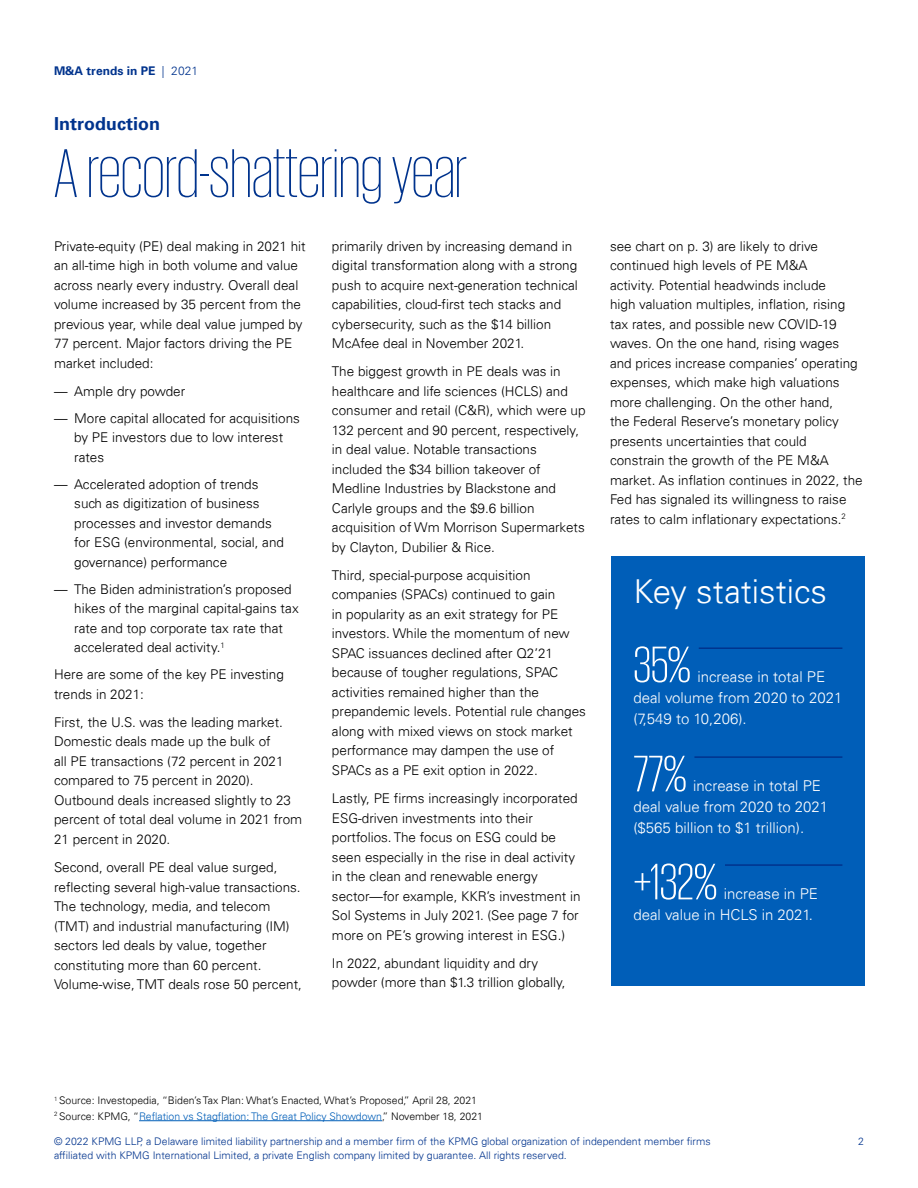
<style>
.page{position:relative;width:918px;height:1188px;background:#fff}
.page>*{position:absolute;margin:0;border:0;box-sizing:border-box;transform-origin:0 0}
.t1{font:200 70.5px "KPMG";color:#00338d}
.t2{font:300 52.5px "KPMG";letter-spacing:-.005em;color:#fff}
.t3{font:300 33px "Univers 45";color:#fff}
.t4{font:700 18px "Univers";color:#00338d}
.t5{font:300 15px/21px "Univers 45";color:#fff}
.t6{font:300 13.5px/19.5px "Univers 45";color:#000}
.t7{font:700 12px "Univers";color:#00338d}
.t8{font:300 10.5px "Univers 45";color:#00338d}
.t9{font:300 10.5px/15.6px "Univers 45";color:#000}
.s1{font-family:"Univers 45";font-weight:300}
.s2{color:#005eb8}
</style>
<div class="page">
<div style="left:611px;top:556px;width:254px;height:430px;background:#005eb8"></div>
<hr style="left:699px;top:647px;width:143px;height:2px;background:#00338d">
<hr style="left:694px;top:756px;width:148px;height:2px;background:#00338d">
<hr style="left:725px;top:864px;width:117px;height:2px;background:#00338d">
<hr style="left:139px;top:1120px;width:243px;height:1px;background:#005eb8">
<p class="t7" style="left:54px;top:64px;width:146px">M&amp;A trends in PE <span class="s1">| 2021</span></p>
<h3 class="t4" style="left:54px;top:113px;width:108px">Introduction</h3>
<h1 class="t1" style="left:54px;top:140px;width:415px">A record-shattering year</h1>
<p class="t6" style="left:54px;top:236px;width:253px">Private-equity (PE) deal making in 2021 hit an all-time high in both volume and value across nearly every industry. Overall deal volume increased by 35 percent from the previous year, while deal value jumped by 77 percent. Major factors driving the PE market included:</p>
<p class="t6" style="left:54px;top:381px;width:133px">— Ample dry powder</p>
<p class="t6" style="left:74px;top:408px;width:227px;text-indent:-20px">— More capital allocated for acquisitions by PE investors due to low interest rates</p>
<p class="t6" style="left:74px;top:474px;width:211px;text-indent:-20px">— Accelerated adoption of trends such as digitization of business processes and investor demands for ESG (environmental, social, and governance) performance</p>
<p class="t6" style="left:74px;top:579px;width:226px;text-indent:-20px">— The Biden administration’s proposed hikes of the marginal capital-gains tax rate and top corporate tax rate that accelerated deal activity.<sup>1</sup></p>
<p class="t6" style="left:54px;top:665px;width:231px">Here are some of the key PE investing trends in 2021:</p>
<p class="t6" style="left:54px;top:712px;width:250px">First, the U.S. was the leading market.<br>Domestic deals made up the bulk of<br>all PE transactions (72 percent in 2021 compared to 75 percent in 2020).<br>Outbound deals increased slightly to 23 percent of total deal volume in 2021 from 21 percent in 2020.</p>
<p class="t6" style="left:54px;top:858px;width:249px">Second, overall PE deal value surged, reflecting several high-value transactions.<br>The technology, media, and telecom (TMT) and industrial manufacturing (IM) sectors led deals by value, together constituting more than 60 percent.<br>Volume-wise, TMT deals rose 50 percent,</p>
<p class="t6" style="left:332px;top:236px;width:247px">primarily driven by increasing demand in digital transformation along with a strong push to acquire next-generation technical capabilities, cloud-first tech stacks and cybersecurity, such as the $14 billion McAfee deal in November 2021.</p>
<p class="t6" style="left:332px;top:362px;width:255px">The biggest growth in PE deals was in healthcare and life sciences (HCLS) and consumer and retail (C&amp;R), which were up 132 percent and 90 percent, respectively, in deal value. Notable transactions included the $34 billion takeover of Medline Industries by Blackstone and Carlyle groups and the $9.6 billion acquisition of Wm Morrison Supermarkets by Clayton, Dubilier &amp; Rice.</p>
<p class="t6" style="left:332px;top:565px;width:256px">Third, special-purpose acquisition companies (SPACs) continued to gain<br>in popularity as an exit strategy for PE investors. While the momentum of new SPAC issuances declined after Q2’21 because of tougher regulations, SPAC activities remained higher than the prepandemic levels. Potential rule changes along with mixed views on stock market performance may dampen the use of SPACs as a PE exit option in 2022.</p>
<p class="t6" style="left:332px;top:789px;width:250px">Lastly, PE firms increasingly incorporated ESG-driven investments into their portfolios. The focus on ESG could be seen especially in the rise in deal activity in the clean and renewable energy sector—for example, KKR’s investment in Sol Systems in July 2021. (See page 7 for more on PE’s growing interest in ESG.)</p>
<p class="t6" style="left:332px;top:953px;width:235px">In 2022, abundant liquidity and dry powder (more than $1.3 trillion globally,</p>
<p class="t6" style="left:610px;top:236px;width:254px">see chart on p. 3) are likely to drive continued high levels of PE M&amp;A<br>activity. Potential headwinds include<br>high valuation multiples, inflation, rising tax rates, and possible new COVID-19 waves. On the one hand, rising wages and prices increase companies’ operating expenses, which make high valuations more challenging. On the other hand,<br>the Federal Reserve’s monetary policy presents uncertainties that could constrain the growth of the PE M&amp;A market. As inflation continues in 2022, the Fed has signaled its willingness to raise rates to calm inflationary expectations.<sup>2</sup></p>
<h3 class="t3" style="left:633px;top:572px;width:195px">Key statistics</h3>
<h2 class="t2" style="left:633px;top:639px;width:59px">35%</h2>
<p class="t5" style="left:633px;top:666px;width:210px;text-indent:64px">increase in total PE deal volume from 2020 to 2021 (7,549 to 10,206).</p>
<h2 class="t2" style="left:633px;top:748px;width:55px">77%</h2>
<p class="t5" style="left:633px;top:776px;width:196px;text-indent:60px">increase in total PE deal value from 2020 to 2021 ($565 billion to $1 trillion).</p>
<h2 class="t2" style="left:633px;top:856px;width:85px">+132%</h2>
<p class="t5" style="left:633px;top:884px;width:186px;text-indent:90px">increase in PE deal value in HCLS in 2021.</p>
<p class="t9" style="left:54px;top:1093px;width:431px"><sup>1</sup> Source: Investopedia, “Biden’s Tax Plan: What’s Enacted, What’s Proposed,” April 28, 2021<br><sup>2</sup> Source: KPMG, “<span class="s2">Reflation vs Stagflation: The Great Policy Showdown</span>,” November 18, 2021</p>
<p class="t8" style="left:54px;top:1135px;width:658px">© 2022 KPMG LLP, a Delaware limited liability partnership and a member firm of the KPMG global organization of independent member firms</p>
<p class="t8" style="left:858px;top:1135px;width:7px">2</p>
<p class="t8" style="left:54px;top:1149px;width:514px">affiliated with KPMG International Limited, a private English company limited by guarantee. All rights reserved.</p>
</div>
